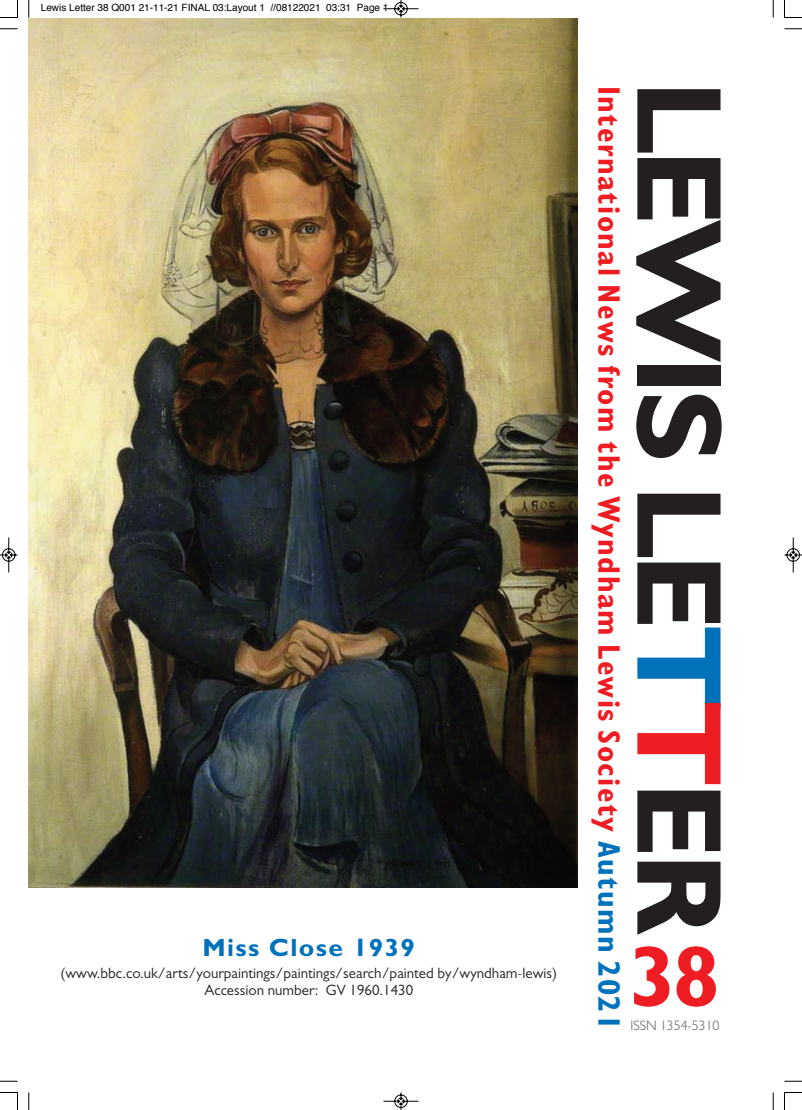
<style>
.page{position:relative;width:802px;height:1110px;background:#fff}
.page>*{position:absolute;margin:0;border:0;box-sizing:border-box;transform-origin:0 0}
.t1{font:700 121.88px "Gill Sans";letter-spacing:-.05em;color:#231f20}
.t2{font:700 86.25px "Gill Sans";color:#ee1d23}
.t3{font:700 condensed 31.25px "Gill Sans";letter-spacing:.045em;color:#ee1d23}
.t4{font:700 25px "Gill Sans";letter-spacing:.05em;color:#0072bc;scale:1.05 1}
.t5{font:15px/17.5px "Gill Sans";color:#231f20;text-align:center}
.t6{font:300 13.75px "Gill Sans";color:#57585a}
.t7{font:10px "Helvetica";color:#000}
.s1{color:#0072bc}
.s2{color:#ee1d23}
</style>
<div class="page">
<img style="left:29px;top:18px;width:548px;height:869px">
<svg style="left:28px;top:0;width:2px;height:18px"></svg>
<svg style="left:0;top:28px;width:18px;height:2px"></svg>
<svg style="left:773px;top:0;width:1px;height:18px"></svg>
<svg style="left:784px;top:28px;width:18px;height:2px"></svg>
<svg style="left:28px;top:1092px;width:2px;height:18px"></svg>
<svg style="left:0;top:1081px;width:18px;height:1px"></svg>
<svg style="left:773px;top:1092px;width:1px;height:18px"></svg>
<svg style="left:784px;top:1081px;width:18px;height:1px"></svg>
<svg style="left:0;top:0;width:18px;height:18px"></svg>
<svg style="left:784px;top:0;width:18px;height:18px"></svg>
<svg style="left:0;top:1092px;width:18px;height:18px"></svg>
<svg style="left:784px;top:1092px;width:18px;height:18px"></svg>
<svg style="left:383px;top:0;width:36px;height:18px"></svg>
<svg style="left:383px;top:1092px;width:36px;height:18px"></svg>
<svg style="left:0;top:537px;width:18px;height:36px"></svg>
<svg style="left:784px;top:537px;width:18px;height:36px"></svg>
<p class="t7" style="left:41px;top:4px;width:349px">Lewis Letter 38 Q001 21-11-21 FINAL 03:Layout 1 //08122021 03:31 Page 1</p>
<h3 class="t4" style="left:202px;top:938px;width:204px">Miss Close 1939</h3>
<p class="t5" style="left:60px;top:965px;width:498px">(www.bbc.co.uk/arts/yourpaintings/paintings/search/painted by/wyndham-lewis)<br>Accession number: GV 1960.1430</p>
<h3 class="t3" style="left:621px;top:86px;width:946px;rotate:90deg">International News from the Wyndham Lewis Society <span class="s1">Autumn 2021</span></h3>
<h1 class="t1" style="left:724px;top:80px;width:857px;rotate:90deg">LEWIS LE<span class="s1">T</span><span class="s2">T</span>ER</h1>
<h2 class="t2" style="left:629px;top:944px;width:92px">38</h2>
<p class="t6" style="left:630px;top:1020px;width:90px">ISSN 1354-5310</p>
</div>
